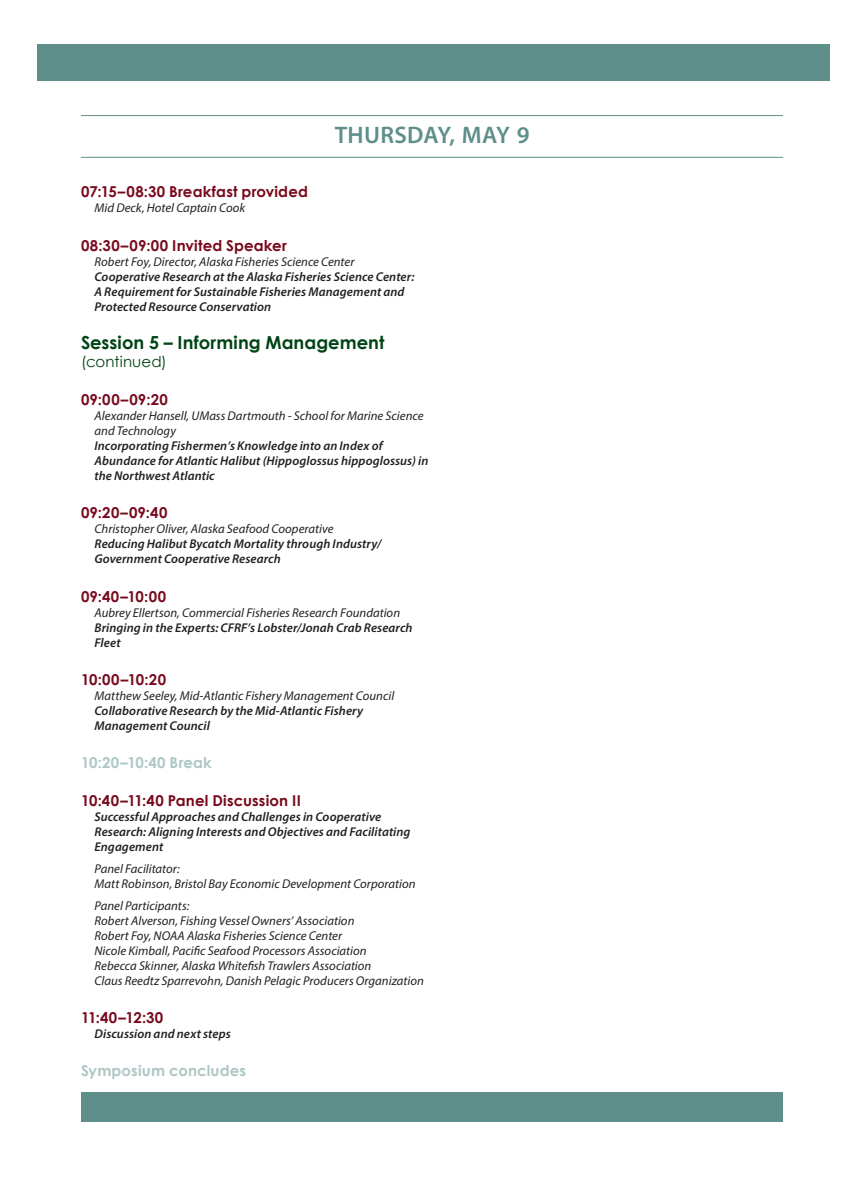
<style>
.page{position:relative;width:864px;height:1188px;background:#fff}
.page>*{position:absolute;margin:0;border:0;box-sizing:border-box;transform-origin:0 0}
.Program_Session_Head{font:600 24px "Myriad Pro";letter-spacing:.015em;color:#5e8f8b}
.Session_heading{font:700 18px "Century Gothic";letter-spacing:.005em;color:#004415}
.Program_time{font:700 15px "Century Gothic";letter-spacing:.01em;color:#780a1d}
.breaks{font:700 15px "Century Gothic";letter-spacing:.01em;color:#aec7c5}
.Session_heading-2{font:15px "Century Gothic";letter-spacing:.005em;color:#004415}
.Speaker{font:italic 12.75px/15px "Myriad Pro";letter-spacing:.005em;color:#231f20}
.Talk_title{font:italic 600 12.75px/15px "Myriad Pro";letter-spacing:.01em;color:#231f20}
</style>
<div class="page">
<div style="left:37px;top:44px;width:792px;height:37px;background:#5e8f8b"></div>
<div style="left:81px;top:1092px;width:702px;height:30px;background:#5e8f8b"></div>
<hr style="left:81px;top:115px;width:702px;height:1px;background:#5e8f8b">
<hr style="left:81px;top:157px;width:702px;height:1px;background:#5e8f8b">
<p class="Program_Session_Head" style="left:335px;top:120px;width:196px">THURSDAY, MAY 9</p>
<p class="Program_time" style="left:81px;top:182px;width:228px">07:15–08:30 Breakfast provided</p>
<p class="Speaker" style="left:94px;top:200px;width:152px">Mid Deck, Hotel Captain Cook</p>
<p class="Program_time" style="left:81px;top:236px;width:208px">08:30–09:00 Invited Speaker</p>
<p class="Speaker" style="left:94px;top:254px;width:261px">Robert Foy, Director, Alaska Fisheries Science Center</p>
<p class="Talk_title" style="left:94px;top:269px;width:321px">Cooperative Research at the Alaska Fisheries Science Center:<br>A Requirement for Sustainable Fisheries Management and<br>Protected Resource Conservation</p>
<p class="Session_heading" style="left:81px;top:331px;width:305px">Session 5 – Informing Management</p>
<p class="Session_heading-2" style="left:81px;top:352px;width:87px">(continued)</p>
<p class="Program_time" style="left:81px;top:390px;width:88px">09:00–09:20</p>
<p class="Speaker" style="left:94px;top:408px;width:331px">Alexander Hansell, UMass Dartmouth - School for Marine Science and Technology</p>
<p class="Talk_title" style="left:94px;top:438px;width:335px">Incorporating Fishermen’s Knowledge into an Index of<br>Abundance for Atlantic Halibut (Hippoglossus hippoglossus) in the Northwest Atlantic</p>
<p class="Program_time" style="left:81px;top:503px;width:88px">09:20–09:40</p>
<p class="Speaker" style="left:94px;top:521px;width:241px">Christopher Oliver, Alaska Seafood Cooperative</p>
<p class="Talk_title" style="left:94px;top:536px;width:288px">Reducing Halibut Bycatch Mortality through Industry/<br>Government Cooperative Research</p>
<p class="Program_time" style="left:81px;top:587px;width:87px">09:40–10:00</p>
<p class="Speaker" style="left:94px;top:605px;width:307px">Aubrey Ellertson, Commercial Fisheries Research Foundation</p>
<p class="Talk_title" style="left:94px;top:620px;width:320px">Bringing in the Experts: CFRF’s Lobster/Jonah Crab Research<br>Fleet</p>
<p class="Program_time" style="left:81px;top:670px;width:87px">10:00–10:20</p>
<p class="Speaker" style="left:94px;top:688px;width:301px">Matthew Seeley, Mid-Atlantic Fishery Management Council</p>
<p class="Talk_title" style="left:94px;top:703px;width:270px">Collaborative Research by the Mid-Atlantic Fishery<br>Management Council</p>
<p class="breaks" style="left:81px;top:753px;width:132px">10:20–10:40 Break</p>
<p class="Program_time" style="left:81px;top:791px;width:221px">10:40–11:40 Panel Discussion II</p>
<p class="Talk_title" style="left:94px;top:809px;width:318px">Successful Approaches and Challenges in Cooperative<br>Research: Aligning Interests and Objectives and Facilitating<br>Engagement</p>
<p class="Speaker" style="left:94px;top:861px;width:87px">Panel Facilitator:</p>
<p class="Speaker" style="left:94px;top:876px;width:323px">Matt Robinson, Bristol Bay Economic Development Corporation</p>
<p class="Speaker" style="left:94px;top:898px;width:96px">Panel Participants:</p>
<p class="Speaker" style="left:94px;top:913px;width:261px">Robert Alverson, Fishing Vessel Owners’ Association</p>
<p class="Speaker" style="left:94px;top:928px;width:249px">Robert Foy, NOAA Alaska Fisheries Science Center</p>
<p class="Speaker" style="left:94px;top:943px;width:274px">Nicole Kimball, Pacific Seafood Processors Association</p>
<p class="Speaker" style="left:94px;top:958px;width:278px">Rebecca Skinner, Alaska Whitefish Trawlers Association</p>
<p class="Speaker" style="left:94px;top:973px;width:331px">Claus Reedtz Sparrevohn, Danish Pelagic Producers Organization</p>
<p class="Program_time" style="left:81px;top:1008px;width:84px">11:40–12:30</p>
<p class="Talk_title" style="left:94px;top:1026px;width:138px">Discussion and next steps</p>
<p class="breaks" style="left:81px;top:1061px;width:166px">Symposium concludes</p>
</div>
